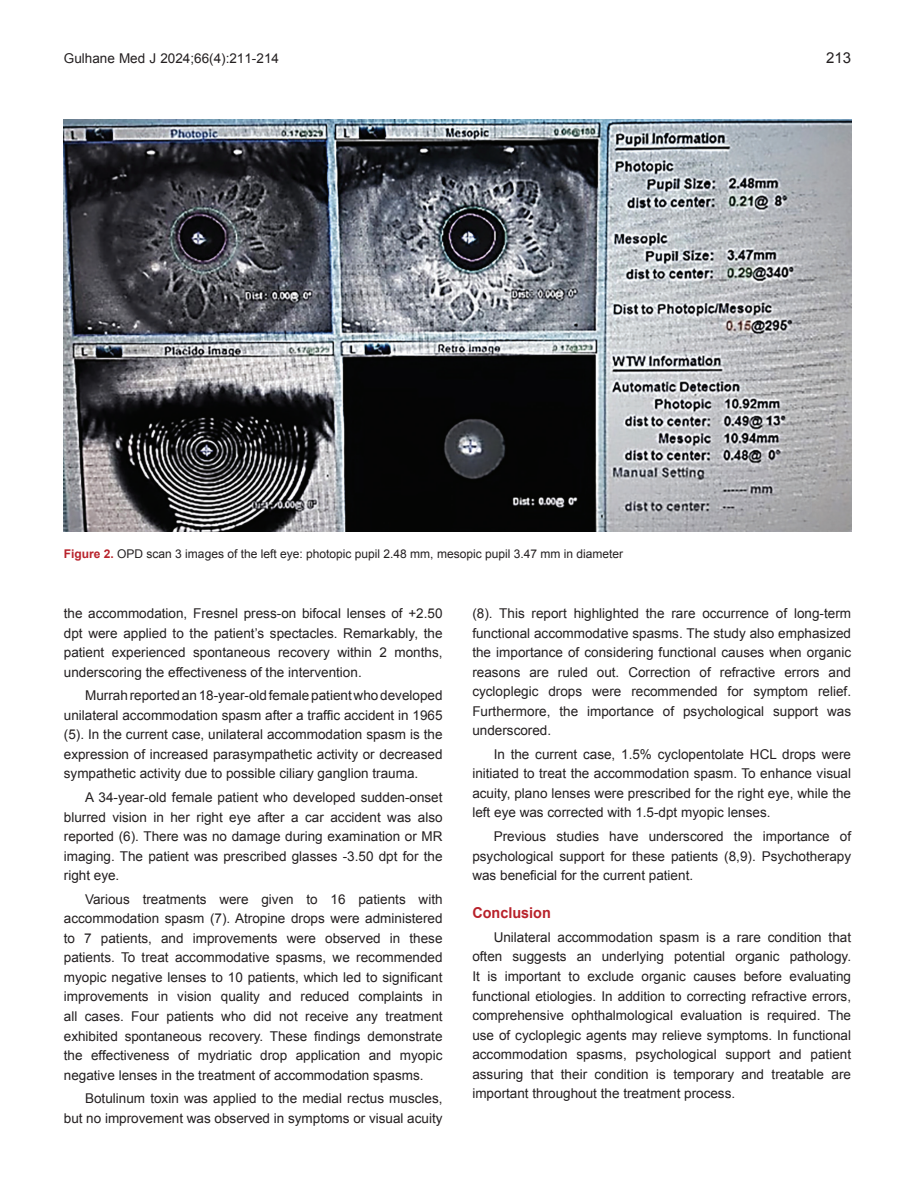
<style>
.page{position:relative;width:915px;height:1191px;background:#fff}
.page>*{position:absolute;margin:0;border:0;box-sizing:border-box;transform-origin:0 0}
.BUYUK_BASLIK{font:700 15px "Arial";color:#b8222b;scale:.96 1}
.t1{font:15px "Arial";color:#231f20}
.YAZI{font:13.5px/19.5px "Arial";color:#231f20;text-align:justify}
.RESİM-ALTI{font:12px "Arial";color:#231f20}
.s1{font-weight:700;color:#b8222b}
</style>
<div class="page">
<img style="left:64px;top:119px;width:786px;height:412px">
<p class="YAZI" style="left:64px;top:49px;width:217px">Gulhane Med J 2024;66(4):211-214</p>
<p class="t1" style="left:825px;top:48px;width:27px">213</p>
<p class="RESİM-ALTI" style="left:64px;top:546px;width:560px"><span class="s1">Figure 2.</span> OPD scan 3 images of the left eye: photopic pupil 2.48 mm, mesopic pupil 3.47 mm in diameter</p>
<p class="YAZI" style="left:64px;top:604px;width:380px">the accommodation, Fresnel press-on bifocal lenses of +2.50 dpt were applied to the patient’s spectacles. Remarkably, the patient experienced spontaneous recovery within 2 months, underscoring the effectiveness of the intervention.</p>
<p class="YAZI" style="left:64px;top:686px;width:380px;text-indent:21px">Murrah reported an 18-year-old female patient who developed unilateral accommodation spasm after a traffic accident in 1965 (5). In the current case, unilateral accommodation spasm is the expression of increased parasympathetic activity or decreased sympathetic activity due to possible ciliary ganglion trauma.</p>
<p class="YAZI" style="left:64px;top:788px;width:380px;text-indent:21px">A 34-year-old female patient who developed sudden-onset blurred vision in her right eye after a car accident was also reported (6). There was no damage during examination or MR imaging. The patient was prescribed glasses -3.50 dpt for the right eye.</p>
<p class="YAZI" style="left:64px;top:889px;width:380px;text-indent:21px">Various treatments were given to 16 patients with accommodation spasm (7). Atropine drops were administered to 7 patients, and improvements were observed in these patients. To treat accommodative spasms, we recommended myopic negative lenses to 10 patients, which led to significant improvements in vision quality and reduced complaints in all cases. Four patients who did not receive any treatment exhibited spontaneous recovery. These findings demonstrate the effectiveness of mydriatic drop application and myopic negative lenses in the treatment of accommodation spasms.</p>
<p class="YAZI" style="left:64px;top:1089px;width:380px;text-align:right">Botulinum toxin was applied to the medial rectus muscles, but no improvement was observed in symptoms or visual acuity</p>
<p class="YAZI" style="left:472px;top:604px;width:380px">(8). This report highlighted the rare occurrence of long-term functional accommodative spasms. The study also emphasized the importance of considering functional causes when organic reasons are ruled out. Correction of refractive errors and cycloplegic drops were recommended for symptom relief.<br>Furthermore, the importance of psychological support was underscored.</p>
<p class="YAZI" style="left:472px;top:744px;width:380px;text-indent:21px">In the current case, 1.5% cyclopentolate HCL drops were initiated to treat the accommodation spasm. To enhance visual acuity, plano lenses were prescribed for the right eye, while the left eye was corrected with 1.5-dpt myopic lenses.</p>
<p class="YAZI" style="left:472px;top:827px;width:380px;text-indent:21px">Previous studies have underscored the importance of psychological support for these patients (8,9). Psychotherapy was beneficial for the current patient.</p>
<p class="BUYUK_BASLIK" style="left:472px;top:903px;width:83px">Conclusion</p>
<p class="YAZI" style="left:472px;top:927px;width:380px;text-indent:21px">Unilateral accommodation spasm is a rare condition that often suggests an underlying potential organic pathology.<br>It is important to exclude organic causes before evaluating functional etiologies. In addition to correcting refractive errors, comprehensive ophthalmological evaluation is required. The use of cycloplegic agents may relieve symptoms. In functional accommodation spasms, psychological support and patient assuring that their condition is temporary and treatable are important throughout the treatment process.</p>
</div>
